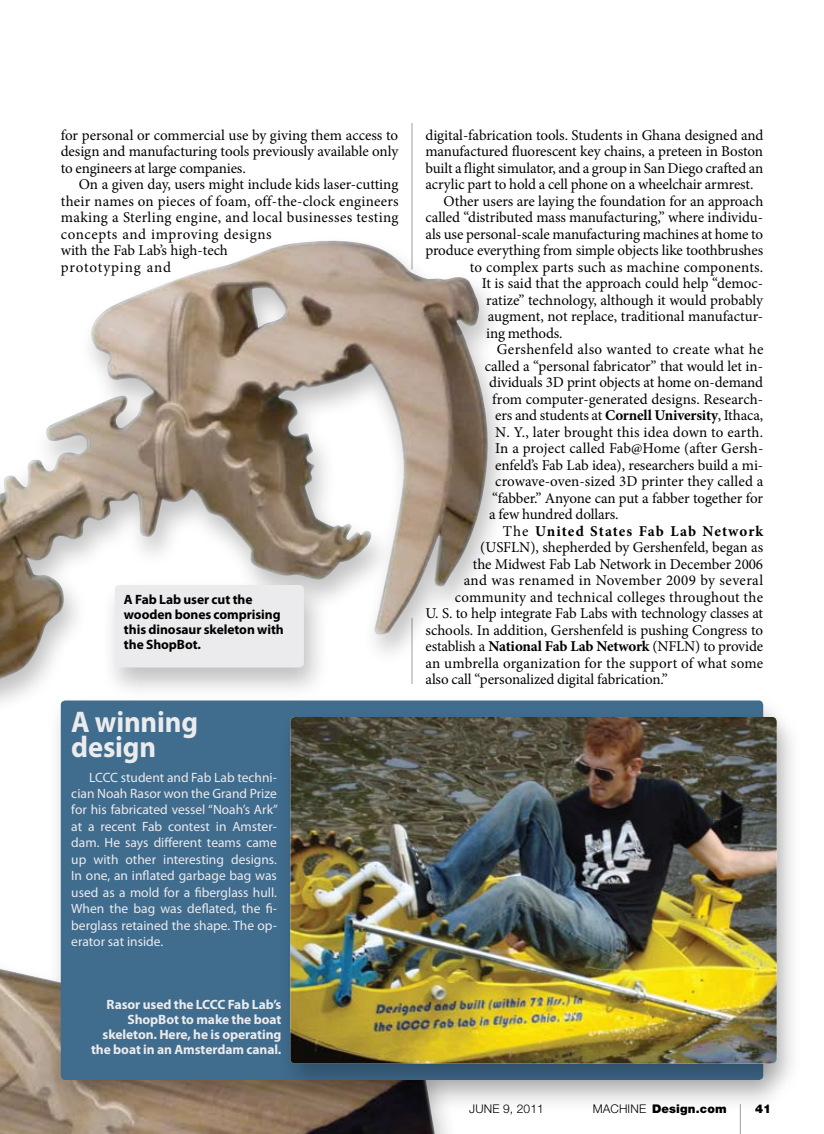
<style>
.page{position:relative;width:824px;height:1134px;background:#fff}
.page>*{position:absolute;margin:0;border:0;box-sizing:border-box;transform-origin:0 0}
.t1{font:700 30px/24.8px "Myriad Pro";letter-spacing:-.005em;color:#ebebed;scale:.95 1}
.t2{font:15px/16.5px "Minion Pro";letter-spacing:-.005em;color:#000;text-align:justify}
.t3{font:15px/16.5px "Minion Pro";letter-spacing:.015em;color:#000}
.t4{font:15px "Minion Pro";letter-spacing:.025em;color:#000}
.t5{font:15px "Minion Pro";letter-spacing:.02em;color:#000}
.t6{font:700 15px "Minion Pro";letter-spacing:.07em;color:#000}
.t7{font:13.5px/16.5px "Myriad Pro";color:#ebebed;text-align:justify}
.t8{font:700 13.5px/15px "Myriad Pro";letter-spacing:-.005em;color:#ebebed;text-align:right}
.t9{font:700 13.5px/15px "Myriad Pro";letter-spacing:-.005em;color:#000}
.t10{font:900 12px "Helvetica Neue LT Std";letter-spacing:.01em;color:#000}
.t11{font:300 12px "Helvetica Neue LT Std";letter-spacing:.01em;color:#000}
.s1{font-weight:700}
.s2{font-weight:400}
.s3{font-weight:300}
</style>
<div class="page">
<hr style="left:411px;top:123px;width:1px;height:146px;background:#9d9fa2">
<div style="left:0;top:233px;width:511px;height:901px;background:#000;opacity:.25"></div>
<img style="left:0;top:243px;width:293px;height:461px">
<div style="left:45px;top:692px;width:743px;height:421px;background:#000;opacity:.25"></div>
<div style="left:61px;top:700px;width:702px;height:380px;background:#406c8e;border-radius:4px"></div>
<div style="left:275px;top:709px;width:526px;height:387px;background:#000;opacity:.25"></div>
<img style="left:290px;top:717px;width:486px;height:347px">
<div style="left:99px;top:577px;width:230px;height:123px;background:#000;opacity:.25"></div>
<div style="left:115px;top:585px;width:189px;height:83px;background:#ebebed;border-radius:4px"></div>
<hr style="left:740px;top:1104px;width:1px;height:30px;background:#9d9fa2">
<p class="t2" style="left:61px;top:127px;width:339px">for personal or commercial use by giving them access to design and manufacturing tools previously available only to engineers at large companies.</p>
<p class="t3" style="left:61px;top:176px;width:339px;text-indent:18px">On a given day, users might include kids laser-cutting their names on pieces of foam, off-the-clock engineers making a Sterling engine, and local businesses testing concepts and improving designs<br>with the Fab Lab’s high-tech<br>prototyping and</p>
<p class="t9" style="left:124px;top:592px;width:161px">A Fab Lab user cut the wooden bones comprising this dinosaur skeleton with the ShopBot.</p>
<h1 class="t1" style="left:71px;top:709px;width:135px">A winning design</h1>
<p class="t7" style="left:71px;top:769px;width:208px;text-indent:18px">LCCC student and Fab Lab techni&shy;cian Noah Rasor won the Grand Prize for his fabricated vessel “Noah’s Ark” at a recent Fab contest in Amster&shy;dam. He says different teams came up with other interesting designs.<br>In one, an inflated garbage bag was used as a mold for a fiberglass hull.<br>When the bag was deflated, the fi&shy;berglass retained the shape. The op&shy;erator sat inside.</p>
<p class="t8" style="left:91px;top:996px;width:192px">Rasor used the LCCC Fab Lab’s<br>ShopBot to make the boat skeleton. Here, he is operating the boat in an Amsterdam canal.</p>
<p class="t2" style="left:425px;top:127px;width:339px">digital-fabrication tools. Students in Ghana designed and</p>
<p class="t2" style="left:425px;top:143px;width:339px">manufactured fluorescent key chains, a preteen in Boston</p>
<p class="t2" style="left:425px;top:160px;width:339px">built a flight simulator, and a group in San Diego crafted an</p>
<p class="t2" style="left:425px;top:176px;width:329px">acrylic part to hold a cell phone on a wheelchair armrest.</p>
<p class="t2" style="left:443px;top:193px;width:321px">Other users are laying the foundation for an approach</p>
<p class="t2" style="left:425px;top:209px;width:339px">called “distributed mass manufacturing,” where individu-</p>
<p class="t2" style="left:425px;top:226px;width:339px">als use personal-scale manufacturing machines at home to</p>
<p class="t2" style="left:425px;top:242px;width:339px">produce everything from simple objects like toothbrushes</p>
<p class="t3" style="left:470px;top:259px;width:295px">to complex parts such as machine components.</p>
<p class="t2" style="left:482px;top:275px;width:283px">It is said that the approach could help “democ-</p>
<p class="t2" style="left:486px;top:292px;width:278px">ratize” technology, although it would probably</p>
<p class="t2" style="left:488px;top:308px;width:277px">augment, not replace, traditional manufactur-</p>
<p class="t2" style="left:486px;top:325px;width:78px">ing methods.</p>
<p class="t5" style="left:496px;top:339px;width:268px">Gershenfeld also wanted to create what he</p>
<p class="t2" style="left:485px;top:358px;width:280px">called a “personal fabricator” that would let in-</p>
<p class="t2" style="left:489px;top:374px;width:275px">dividuals 3D print objects at home on-demand</p>
<p class="t2" style="left:492px;top:391px;width:272px">from computer-generated designs. Research-</p>
<p class="t2" style="left:495px;top:407px;width:269px">ers and students at <span class="s1">Cornell University</span>, Ithaca,</p>
<p class="t2" style="left:495px;top:424px;width:269px">N. Y., later brought this idea down to earth.</p>
<p class="t2" style="left:495px;top:440px;width:269px">In a project called Fab@Home (after Gersh-</p>
<p class="t2" style="left:495px;top:457px;width:269px">enfeld’s Fab Lab idea), researchers build a mi-</p>
<p class="t2" style="left:495px;top:473px;width:269px">crowave-oven-sized 3D printer they called a</p>
<p class="t2" style="left:492px;top:490px;width:272px">“fabber.” Anyone can put a fabber together for</p>
<p class="t2" style="left:489px;top:506px;width:131px">a few hundred dollars.</p>
<p class="t6" style="left:503px;top:520px;width:262px"><span class="s2">The</span> United States Fab Lab Network</p>
<p class="t2" style="left:480px;top:539px;width:284px">(USFLN), shepherded by Gershenfeld, began as</p>
<p class="t2" style="left:473px;top:556px;width:292px">the Midwest Fab Lab Network in December 2006</p>
<p class="t4" style="left:464px;top:570px;width:301px">and was renamed in November 2009 by several</p>
<p class="t3" style="left:455px;top:589px;width:310px">community and technical colleges throughout the</p>
<p class="t2" style="left:425px;top:605px;width:339px">U. S. to help integrate Fab Labs with technology classes at</p>
<p class="t2" style="left:425px;top:622px;width:339px">schools. In addition, Gershenfeld is pushing Congress to</p>
<p class="t2" style="left:425px;top:638px;width:339px">establish a <span class="s1">National Fab Lab Network</span> (NFLN) to provide</p>
<p class="t2" style="left:425px;top:655px;width:339px">an umbrella organization for the support of what some</p>
<p class="t2" style="left:425px;top:671px;width:244px">also call “personalized digital fabrication.”</p>
<p class="t11" style="left:469px;top:1101px;width:76px">JUNE 9, 2011</p>
<p class="t10" style="left:592px;top:1102px;width:135px"><span class="s3">MACHINE</span> Design.com</p>
<p class="t10" style="left:755px;top:1102px;width:18px">41</p>
</div>
